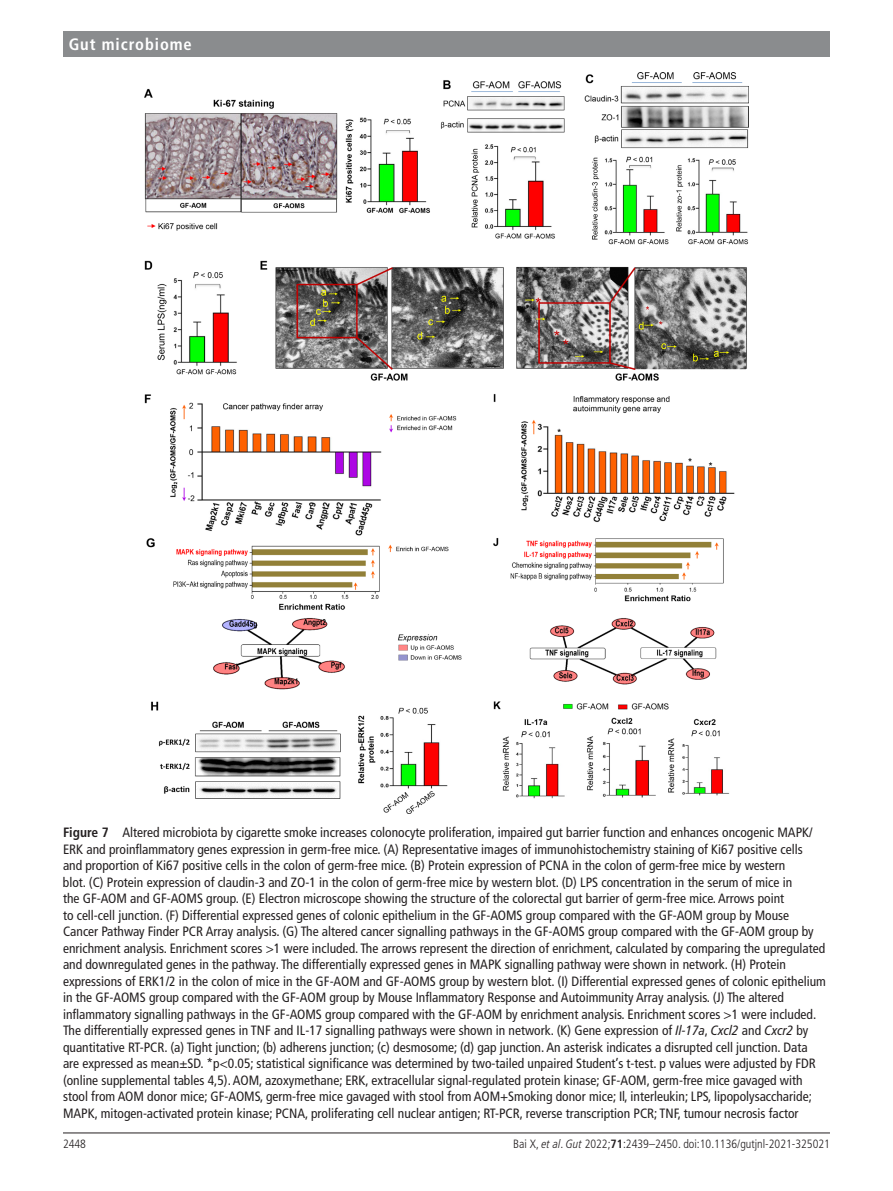
<style>
.page{position:relative;width:893px;height:1191px;background:#fff}
.page>*{position:absolute;margin:0;border:0;box-sizing:border-box;transform-origin:0 0}
.t1{font:700 condensed 16.5px "Frutiger LT Pro";letter-spacing:.055em;color:#fff}
.t2{font:condensed 13.5px/16.5px "Frutiger LT Pro";color:#231f20}
.t3{font:300 condensed 12px "Frutiger LT Pro";color:#231f20}
.s1{font-weight:700}
.s2{font-style:italic}
</style>
<div class="page">
<hr style="left:63px;top:1132px;width:767px;height:1px;background:#231f20">
<div style="left:63px;top:31px;width:767px;height:25px;background:#8a8c8e"></div>
<img style="left:145px;top:72px;width:603px;height:741px">
<p class="t1" style="left:69px;top:34px;width:125px">Gut microbiome</p>
<p class="t2" style="left:63px;top:824px;width:764px"><span class="s1">Figure 7</span> Altered microbiota by cigarette smoke increases colonocyte proliferation, impaired gut barrier function and enhances oncogenic MAPK/ ERK and proinflammatory genes expression in germ-free mice. (A) Representative images of immunohistochemistry staining of Ki67 positive cells<br>and proportion of Ki67 positive cells in the colon of germ-free mice. (B) Protein expression of PCNA in the colon of germ-free mice by western<br>blot. (C) Protein expression of claudin-3 and ZO-1 in the colon of germ-free mice by western blot. (D) LPS concentration in the serum of mice in<br>the GF-AOM and GF-AOMS group. (E) Electron microscope showing the structure of the colorectal gut barrier of germ-free mice. Arrows point<br>to cell-cell junction. (F) Differential expressed genes of colonic epithelium in the GF-AOMS group compared with the GF-AOM group by Mouse Cancer Pathway Finder PCR Array analysis. (G) The altered cancer signalling pathways in the GF-AOMS group compared with the GF-AOM group by enrichment analysis. Enrichment scores &gt;1 were included. The arrows represent the direction of enrichment, calculated by comparing the upregulated and downregulated genes in the pathway. The differentially expressed genes in MAPK signalling pathway were shown in network. (H) Protein expressions of ERK1/2 in the colon of mice in the GF-AOM and GF-AOMS group by western blot. (I) Differential expressed genes of colonic epithelium in the GF-AOMS group compared with the GF-AOM group by Mouse Inflammatory Response and Autoimmunity Array analysis. (J) The altered inflammatory signalling pathways in the GF-AOMS group compared with the GF-AOM by enrichment analysis. Enrichment scores &gt;1 were included.<br>The differentially expressed genes in TNF and IL-17 signalling pathways were shown in network. (K) Gene expression of <span class="s2">Il-17a</span>, <span class="s2">Cxcl2</span> and <span class="s2">Cxcr2</span> by quantitative RT-PCR. (a) Tight junction; (b) adherens junction; (c) desmosome; (d) gap junction. An asterisk indicates a disrupted cell junction. Data are expressed as mean±SD. *p&lt;0.05; statistical significance was determined by two-tailed unpaired Student’s t-test. p values were adjusted by FDR (online supplemental tables 4,5). AOM, azoxymethane; ERK, extracellular signal‑regulated protein kinase; GF-AOM, germ-free mice gavaged with stool from AOM donor mice; GF-AOMS, germ-free mice gavaged with stool from AOM+Smoking donor mice; Il, interleukin; LPS, lipopolysaccharide; MAPK, mitogen-activated protein kinase; PCNA, proliferating cell nuclear antigen; RT-PCR, reverse transcription PCR; TNF, tumour necrosis factor</p>
<p class="t3" style="left:63px;top:1136px;width:25px">2448</p>
<p class="t3" style="left:513px;top:1136px;width:318px">Bai X, <span class="s2">et al</span>. <span class="s2">Gut</span> 2022;<span class="s1">71</span>:2439–2450. doi:10.1136/gutjnl-2021-325021</p>
</div>
